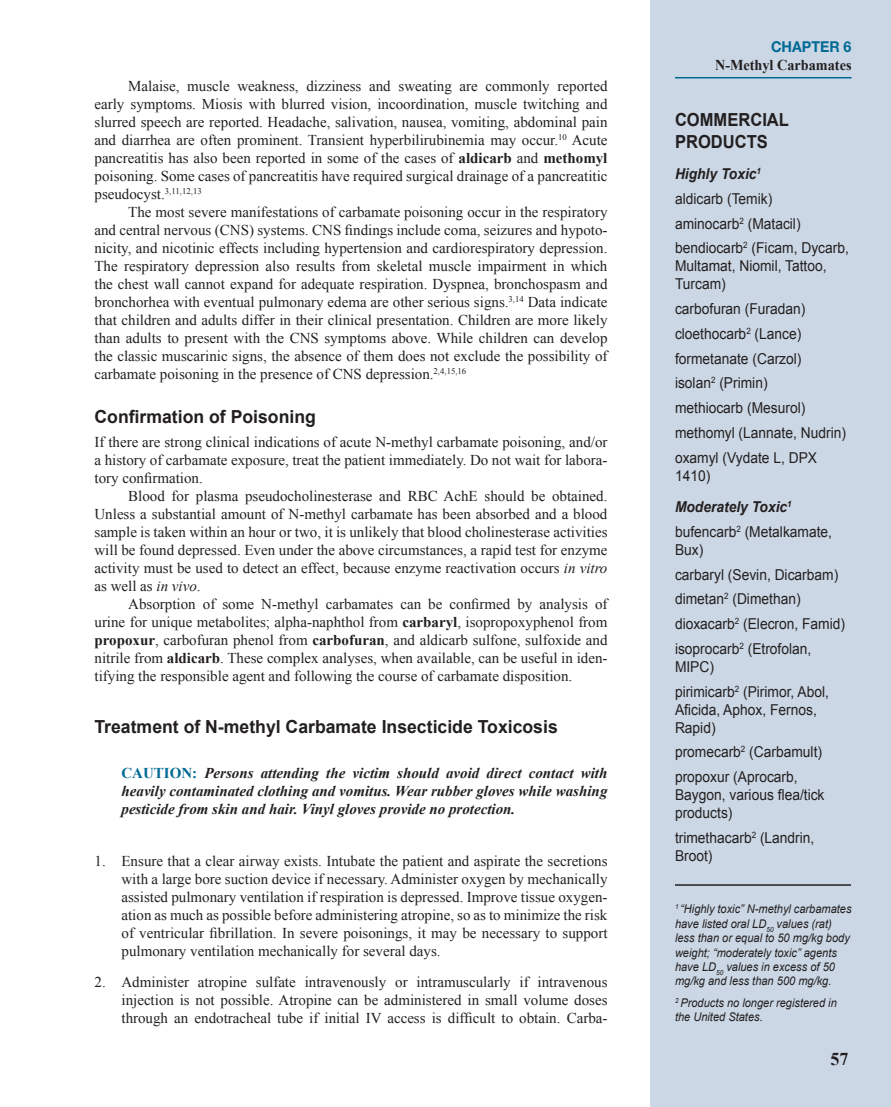
<style>
.page{position:relative;width:891px;height:1107px;background:#fff}
.page>*{position:absolute;margin:0;border:0;box-sizing:border-box;transform-origin:0 0}
.t1{font:700 18px "Arial";color:#231f20}
.t2{font:700 18px/21.6px "Arial";color:#231f20;scale:.92 1}
.t3{font:700 18px "Times New Roman";color:#231f20}
.t4{font:15px/18px "Times New Roman";color:#231f20;text-align:justify}
.t5{font:15px/24.8px "Arial";color:#231f20;scale:.92 1}
.t6{font:italic 700 15px/18px "Times New Roman";color:#231f20;text-align:justify}
.t7{font:italic 700 15px/31.5px "Arial";color:#231f20;scale:.92 1}
.t8{font:700 15px "Times New Roman";color:#231f20;scale:.95 1}
.t9{font:700 15px "Helvetica Neue";color:#006a95;scale:.95 1}
.t10{font:italic 12px/14.4px "Arial";color:#231f20;scale:.92 1}
.s1{font-weight:700}
.s2{font-style:italic}
.s3{font-style:normal;color:#006a95}
.s4{font-weight:700;font-style:italic}
.s5{font-weight:400;font-style:normal}
</style>
<div class="page">
<div style="left:651px;top:0;width:240px;height:1107px;background:#cbd7e4"></div>
<hr style="left:675px;top:77px;width:177px;height:1px;background:#006a95">
<hr style="left:675px;top:884px;width:176px;height:2px;background:#231f20">
<p class="t4" style="left:94px;top:77px;width:515px;text-indent:34px">Malaise, muscle weakness, dizziness and sweating are commonly reported early symptoms. Miosis with blurred vision, incoordination, muscle twitching and slurred speech are reported. Headache, salivation, nausea, vomiting, abdominal pain and diarrhea are often prominent. Transient hyperbilirubinemia may occur.<sup>10</sup> Acute pancreatitis has also been reported in some of the cases of <span class="s1">aldicarb</span> and <span class="s1">methomyl </span>poisoning. Some cases of pancreatitis have required surgical drainage of a pancreatitic pseudocyst.<sup>3,11,12,13</sup></p>
<p class="t4" style="left:94px;top:203px;width:515px;text-indent:34px">The most severe manifestations of carbamate poisoning occur in the respiratory and central nervous (CNS) systems. CNS findings include coma, seizures and hypoto&shy;nicity, and nicotinic effects including hypertension and cardiorespiratory depression.<br>The respiratory depression also results from skeletal muscle impairment in which the chest wall cannot expand for adequate respiration. Dyspnea, bronchospasm and bronchorhea with eventual pulmonary edema are other serious signs.<sup>3,14</sup> Data indicate that children and adults differ in their clinical presentation. Children are more likely than adults to present with the CNS symptoms above. While children can develop the classic muscarinic signs, the absence of them does not exclude the possibility of carbamate poisoning in the presence of CNS depression.<sup>2,4,15,16</sup></p>
<p class="t1" style="left:94px;top:404px;width:223px">Confirmation of Poisoning</p>
<p class="t4" style="left:94px;top:433px;width:515px">If there are strong clinical indications of acute N-methyl carbamate poisoning, and/or a history of carbamate exposure, treat the patient immediately. Do not wait for labora&shy;tory confirmation.</p>
<p class="t4" style="left:94px;top:487px;width:515px;text-indent:34px">Blood for plasma pseudocholinesterase and RBC AchE should be obtained.<br>Unless a substantial amount of N-methyl carbamate has been absorbed and a blood sample is taken within an hour or two, it is unlikely that blood cholinesterase activities will be found depressed. Even under the above circumstances, a rapid test for enzyme activity must be used to detect an effect, because enzyme reactivation occurs <span class="s2">in vitro </span>as well as <span class="s2">in vivo</span>.</p>
<p class="t4" style="left:94px;top:595px;width:515px;text-indent:34px">Absorption of some N-methyl carbamates can be confirmed by analysis of urine for unique metabolites; alpha-naphthol from <span class="s1">carbaryl</span>, isopropoxyphenol from <span class="s1">propoxur</span>, carbofuran phenol from <span class="s1">carbofuran</span>, and aldicarb sulfone, sulfoxide and nitrile from <span class="s1">aldicarb</span>. These complex analyses, when available, can be useful in iden&shy;tifying the responsible agent and following the course of carbamate disposition.</p>
<p class="t1" style="left:94px;top:715px;width:465px">Treatment of N-methyl Carbamate Insecticide Toxicosis</p>
<p class="t6" style="left:122px;top:764px;width:488px"><span class="s3">CAUTION:</span> Persons attending the victim should avoid direct contact with heavily contaminated clothing and vomitus. Wear rubber gloves while washing pesticide from skin and hair. Vinyl gloves provide no protection.</p>
<p class="t4" style="left:122px;top:851px;width:488px;text-indent:-27px">1. Ensure that a clear airway exists. Intubate the patient and aspirate the secretions with a large bore suction device if necessary. Administer oxygen by mechanically assisted pulmonary ventilation if respiration is depressed. Improve tissue oxygen&shy;ation as much as possible before administering atropine, so as to minimize the risk of ventricular fibrillation. In severe poisonings, it may be necessary to support pulmonary ventilation mechanically for several days.</p>
<p class="t4" style="left:122px;top:973px;width:488px;text-indent:-27px">2. Administer atropine sulfate intravenously or intramuscularly if intravenous injection is not possible. Atropine can be administered in small volume doses through an endotracheal tube if initial IV access is difficult to obtain. Carba-</p>
<p class="t9" style="left:771px;top:38px;width:86px">CHAPTER 6</p>
<p class="t8" style="left:715px;top:55px;width:145px">N-Methyl Carbamates</p>
<p class="t2" style="left:675px;top:109px;width:125px">COMMERCIAL<br>PRODUCTS</p>
<p class="t5" style="left:675px;top:162px;width:191px"><span class="s4">Highly Toxic</span><sup>1<br></sup>aldicarb (Temik)<br>aminocarb<sup>2</sup> (Matacil) bendiocarb<sup>2</sup> (Ficam, Dycarb,</p>
<p class="t5" style="left:675px;top:257px;width:166px;line-height:18px">Multamat, Niomil, Tattoo,<br>Turcam)</p>
<p class="t5" style="left:675px;top:297px;width:187px">carbofuran (Furadan) cloethocarb<sup>2</sup> (Lance) formetanate (Carzol)<br>isolan<sup>2</sup> (Primin)<br>methiocarb (Mesurol) methomyl (Lannate, Nudrin) oxamyl (Vydate L, DPX</p>
<p class="t7" style="left:675px;top:460px;width:128px"><span class="s5">1410)<br></span>Moderately Toxic<sup>1</sup></p>
<p class="t5" style="left:675px;top:523px;width:172px;line-height:18px">bufencarb<sup>2</sup> (Metalkamate,<br>Bux)</p>
<p class="t5" style="left:675px;top:562px;width:186px">carbaryl (Sevin, Dicarbam) dimetan<sup>2</sup> (Dimethan) dioxacarb<sup>2</sup> (Elecron, Famid) isoprocarb<sup>2</sup> (Etrofolan,</p>
<p class="t5" style="left:675px;top:654px;width:169px">MIPC)<br>pirimicarb<sup>2</sup> (Pirimor, Abol,</p>
<p class="t5" style="left:675px;top:700px;width:156px;line-height:18px">Aficida, Aphox, Fernos,<br>Rapid)</p>
<p class="t5" style="left:675px;top:740px;width:161px">promecarb<sup>2</sup> (Carbamult) propoxur (Aprocarb,</p>
<p class="t5" style="left:675px;top:786px;width:164px;line-height:18px">Baygon, various flea/tick products)</p>
<p class="t5" style="left:675px;top:829px;width:153px;line-height:18px">trimethacarb<sup>2</sup> (Landrin,<br>Broot)</p>
<p class="t10" style="left:675px;top:902px;width:193px"><sup>1</sup> “Highly toxic” N-methyl carbamates have listed oral LD<sub>50</sub> values (rat) less than or equal to 50 mg/kg body weight; “moderately toxic” agents have LD<sub>50</sub> values in excess of 50 mg/kg and less than 500 mg/kg.</p>
<p class="t10" style="left:675px;top:995px;width:177px"><sup>2</sup> Products no longer registered in the United States.</p>
<p class="t3" style="left:830px;top:1047px;width:19px">57</p>
</div>
